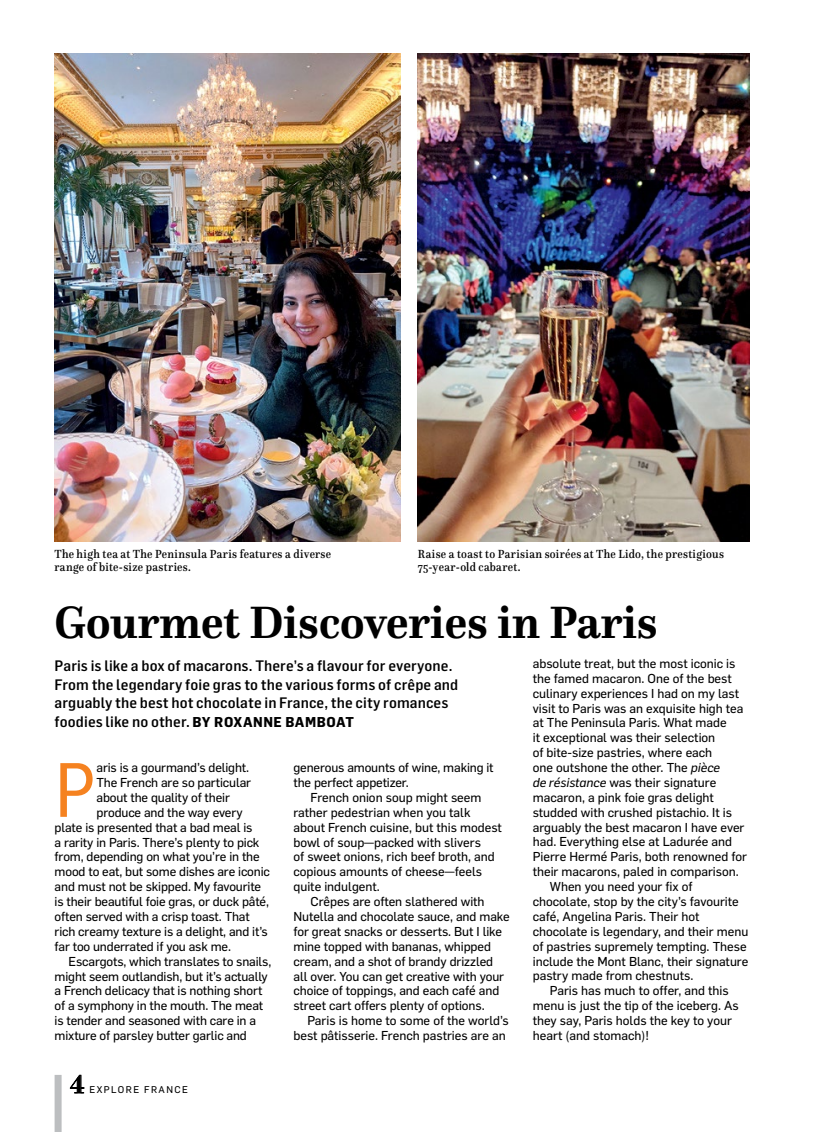
<style>
.page{position:relative;width:819px;height:1132px;background:#fff}
.page>*{position:absolute;margin:0;border:0;box-sizing:border-box;transform-origin:0 0}
.t1{font:75.25px "Flama Semicondensed Basic";color:#f58220}
.t2{font:700 47.25px "Questa";color:#000;scale:.95 1}
.t3{font:700 24.5px "Trianon Display";color:#000}
.t4{font:500 14.88px/18.4px "Flama Semicondensed";letter-spacing:.005em;color:#000;scale:1.05 1}
.t5{font:12.6px/14.9px "Flama Basic";color:#000}
.t6{font:500 12.25px/13.1px "Questa";letter-spacing:.03em;color:#000;scale:.9 1}
.t7{font:9.62px "Flama Basic";letter-spacing:.15em;color:#000}
.s1{font-weight:700;font-size:14px}
.s2{font-style:italic}
</style>
<div class="page">
<svg style="left:70px;top:1074px;width:15px;height:19px"></svg>
<div style="left:55px;top:1074px;width:7px;height:57px;background:#bcbec0"></div>
<img style="left:54px;top:53px;width:346px;height:488px">
<img style="left:418px;top:54px;width:331px;height:487px">
<p class="t6" style="left:55px;top:547px;width:309px">The high tea at The Peninsula Paris features a diverse range of bite-size pastries.</p>
<p class="t6" style="left:418px;top:547px;width:341px">Raise a toast to Parisian soirées at The Lido, the prestigious<br>75-year-old cabaret.</p>
<h2 class="t2" style="left:55px;top:592px;width:636px">Gourmet Discoveries in Paris</h2>
<p class="t4" style="left:55px;top:656px;width:386px">Paris is like a box of macarons. There’s a flavour for everyone.<br>From the legendary foie gras to the various forms of crêpe and arguably the best hot chocolate in France, the city romances foodies like no other. <span class="s1">BY ROXANNE BAMBOAT</span></p>
<p class="t5" style="left:293px;top:759px;width:202px">generous amounts of wine, making it the perfect appetizer.</p>
<p class="t5" style="left:293px;top:789px;width:210px;text-indent:17px">French onion soup might seem rather pedestrian when you talk about French cuisine, but this modest bowl of soup—packed with slivers<br>of sweet onions, rich beef broth, and copious amounts of cheese—feels quite indulgent.</p>
<p class="t5" style="left:293px;top:893px;width:218px;text-indent:17px">Crêpes are often slathered with Nutella and chocolate sauce, and make for great snacks or desserts. But I like mine topped with bananas, whipped cream, and a shot of brandy drizzled all over. You can get creative with your choice of toppings, and each café and street cart offers plenty of options.</p>
<p class="t5" style="left:293px;top:1012px;width:217px;text-align:right">Paris is home to some of the world’s best pâtisserie. French pastries are an</p>
<p class="t5" style="left:532px;top:655px;width:204px">absolute treat, but the most iconic is</p>
<p class="t5" style="left:532px;top:669px;width:200px">the famed macaron. One of the best</p>
<p class="t5" style="left:532px;top:684px;width:208px">culinary experiences I had on my last</p>
<p class="t5" style="left:532px;top:699px;width:212px">visit to Paris was an exquisite high tea</p>
<p class="t5" style="left:532px;top:714px;width:195px">at The Peninsula Paris. What made</p>
<p class="t5" style="left:532px;top:729px;width:184px">it exceptional was their selection</p>
<p class="t5" style="left:532px;top:744px;width:181px">of bite-size pastries, where each</p>
<p class="t5" style="left:532px;top:759px;width:189px">one outshone the other. The <span class="s2">pièce</span></p>
<p class="t5" style="left:532px;top:774px;width:185px"><span class="s2">de résistance</span> was their signature</p>
<p class="t5" style="left:532px;top:788px;width:183px">macaron, a pink foie gras delight</p>
<p class="t5" style="left:532px;top:803px;width:201px">studded with crushed pistachio. It is</p>
<p class="t5" style="left:532px;top:818px;width:213px">arguably the best macaron I have ever</p>
<p class="t5" style="left:532px;top:833px;width:201px">had. Everything else at Ladurée and</p>
<p class="t5" style="left:532px;top:848px;width:216px">Pierre Hermé Paris, both renowned for</p>
<p class="t5" style="left:532px;top:863px;width:207px">their macarons, paled in comparison.</p>
<p class="t5" style="left:550px;top:878px;width:144px">When you need your fix of</p>
<p class="t5" style="left:532px;top:893px;width:208px">chocolate, stop by the city’s favourite</p>
<p class="t5" style="left:532px;top:907px;width:168px">café, Angelina Paris. Their hot</p>
<p class="t5" style="left:532px;top:922px;width:217px">chocolate is legendary, and their menu</p>
<p class="t5" style="left:532px;top:937px;width:215px">of pastries supremely tempting. These</p>
<p class="t5" style="left:532px;top:952px;width:217px">include the Mont Blanc, their signature</p>
<p class="t5" style="left:532px;top:967px;width:162px">pastry made from chestnuts.</p>
<p class="t5" style="left:550px;top:982px;width:180px">Paris has much to offer, and this</p>
<p class="t5" style="left:532px;top:997px;width:207px">menu is just the tip of the iceberg. As</p>
<p class="t5" style="left:532px;top:1011px;width:201px">they say, Paris holds the key to your</p>
<p class="t5" style="left:532px;top:1026px;width:118px">heart (and stomach)!</p>
<h1 class="t1" style="left:55px;top:741px;width:43px">P</h1>
<p class="t5" style="left:96px;top:759px;width:154px">aris is a gourmand’s delight.</p>
<p class="t5" style="left:96px;top:774px;width:156px">The French are so particular</p>
<p class="t5" style="left:96px;top:789px;width:135px">about the quality of their</p>
<p class="t5" style="left:96px;top:803px;width:148px">produce and the way every</p>
<p class="t5" style="left:55px;top:818px;width:199px">plate is presented that a bad meal is</p>
<p class="t5" style="left:55px;top:833px;width:206px">a rarity in Paris. There’s plenty to pick</p>
<p class="t5" style="left:55px;top:848px;width:206px">from, depending on what you’re in the</p>
<p class="t5" style="left:55px;top:863px;width:217px">mood to eat, but some dishes are iconic</p>
<p class="t5" style="left:55px;top:878px;width:208px">and must not be skipped. My favourite</p>
<p class="t5" style="left:55px;top:893px;width:216px">is their beautiful foie gras, or duck pâté,</p>
<p class="t5" style="left:55px;top:908px;width:197px">often served with a crisp toast. That</p>
<p class="t5" style="left:55px;top:922px;width:215px">rich creamy texture is a delight, and it’s</p>
<p class="t5" style="left:55px;top:937px;width:178px">far too underrated if you ask me.</p>
<p class="t5" style="left:69px;top:952px;width:204px">Escargots, which translates to snails,</p>
<p class="t5" style="left:55px;top:967px;width:215px">might seem outlandish, but it’s actually</p>
<p class="t5" style="left:55px;top:982px;width:209px">a French delicacy that is nothing short</p>
<p class="t5" style="left:55px;top:997px;width:210px">of a symphony in the mouth. The meat</p>
<p class="t5" style="left:55px;top:1012px;width:203px">is tender and seasoned with care in a</p>
<p class="t5" style="left:55px;top:1026px;width:194px">mixture of parsley butter garlic and</p>
<h3 class="t3" style="left:69px;top:1064px;width:17px">4</h3>
<p class="t7" style="left:90px;top:1082px;width:100px">EXPLORE FRANCE</p>
</div>
